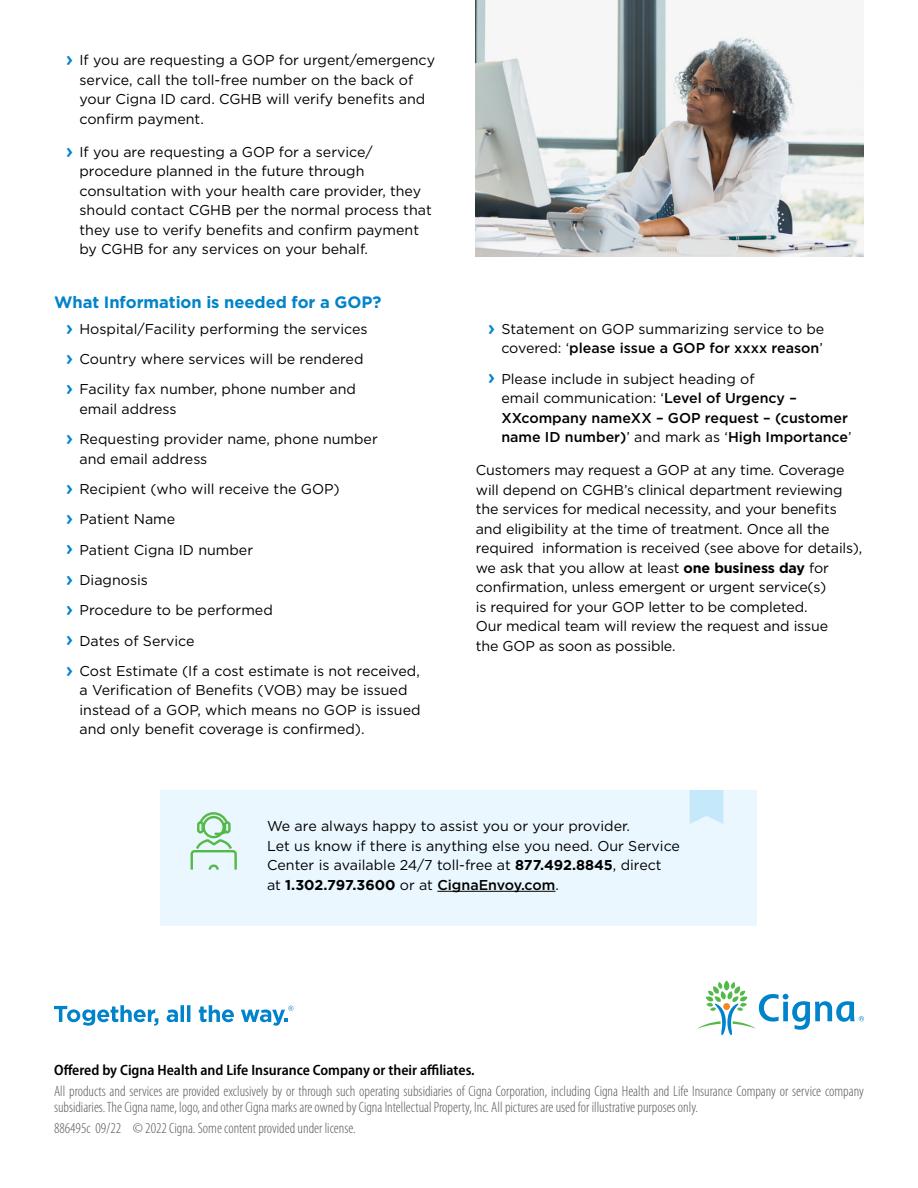
<style>
.page{position:relative;width:918px;height:1188px;background:#fff}
.page>*{position:absolute;margin:0;border:0;box-sizing:border-box;transform-origin:0 0}
.t1{font:700 16.5px "Gotham";color:#0083ca}
.t2{font:300 condensed 15px/16.5px "Myriad Pro";color:#58595b}
.t3{font:600 semi-condensed 15px "Myriad Pro";color:#000}
.t4{font:14.25px/19.5px "Gotham";color:#000}
.t5{font:500 14.25px/19.5px "Gotham";color:#000}
.s1{font-weight:500;font-size:21px;color:#0083ca}
.s2{font-weight:500}
.s3{font-size:21px;color:#0083ca}
.s4{font-weight:400}
.s5{font-weight:700}
</style>
<div class="page">
<img style="left:476px;top:0;width:388px;height:256px">
<div style="left:161px;top:790px;width:596px;height:135px;background:#eaf7fe"></div>
<hr style="left:437px;top:891px;width:118px;height:1px;background:#000">
<svg style="left:190px;top:812px;width:47px;height:58px"></svg>
<svg style="left:690px;top:790px;width:33px;height:34px"></svg>
<svg style="left:54px;top:1005px;width:104px;height:21px"></svg>
<svg style="left:167px;top:1005px;width:23px;height:17px"></svg>
<svg style="left:199px;top:1005px;width:35px;height:17px"></svg>
<svg style="left:241px;top:1006px;width:52px;height:20px"></svg>
<svg style="left:698px;top:981px;width:166px;height:54px"></svg>
<p class="t4" style="left:80px;top:50px;width:357px;text-indent:-14px"><span class="s1">›</span> If you are requesting a GOP for urgent/emergency service, call the toll-free number on the back of your Cigna ID card. CGHB will verify benefits and confirm payment.</p>
<p class="t4" style="left:80px;top:142px;width:354px;text-indent:-14px"><span class="s1">›</span> If you are requesting a GOP for a service/ procedure planned in the future through consultation with your health care provider, they should contact CGHB per the normal process that they use to verify benefits and confirm payment by CGHB for any services on your behalf.</p>
<p class="t1" style="left:54px;top:291px;width:329px">What Information is needed for a GOP?</p>
<p class="t4" style="left:66px;top:313px;width:303px;line-height:30.3px"><span class="s1">›</span> Hospital/Facility performing the services <span class="s1">›</span> Country where services will be rendered <span class="s1">›</span> Facility fax number, phone number and</p>
<p class="t4" style="left:66px;top:394px;width:313px;line-height:30.3px;text-indent:14px">email address<br><span class="s1">›</span> Requesting provider name, phone number</p>
<p class="t4" style="left:66px;top:443px;width:355px;line-height:30.3px;text-indent:14px">and email address<br><span class="s1">›</span> Recipient (who will receive the GOP)<br><span class="s1">›</span> Patient Name<br><span class="s1">›</span> Patient Cigna ID number<br><span class="s1">›</span> Diagnosis<br><span class="s1">›</span> Procedure to be performed<br><span class="s1">›</span> Dates of Service<br><span class="s1">›</span> Cost Estimate (If a cost estimate is not received,</p>
<p class="t4" style="left:80px;top:680px;width:343px">a Verification of Benefits (VOB) may be issued instead of a GOP, which means no GOP is issued and only benefit coverage is confirmed).</p>
<p class="t4" style="left:488px;top:319px;width:338px;text-align:right"><span class="s1">›</span> Statement on GOP summarizing service to be covered: ‘<span class="s2">please issue a GOP for xxxx reason</span>’</p>
<p class="t5" style="left:501px;top:369px;width:352px;text-indent:-14px"><span class="s3">›</span> <span class="s4">Please include in subject heading of<br>email communication: ‘</span>Level of Urgency – XXcompany nameXX – GOP request – (customer name ID number)<span class="s4">’ and mark as ‘</span>High Importance<span class="s4">’</span></p>
<p class="t4" style="left:476px;top:460px;width:388px">Customers may request a GOP at any time. Coverage will depend on CGHB’s clinical department reviewing the services for medical necessity, and your benefits and eligibility at the time of treatment. Once all the required information is received (see above for details), we ask that you allow at least <span class="s5">one business day</span> for confirmation, unless emergent or urgent service(s)<br>is required for your GOP letter to be completed.<br>Our medical team will review the request and issue<br>the GOP as soon as possible.</p>
<p class="t4" style="left:267px;top:816px;width:414px">We are always happy to assist you or your provider.<br>Let us know if there is anything else you need. Our Service Center is available 24/7 toll-free at <span class="s5">877.492.8845</span>, direct<br>at <span class="s5">1.302.797.3600</span> or at <span class="s2">CignaEnvoy.com</span>.</p>
<p class="t3" style="left:54px;top:1062px;width:422px">Offered by Cigna Health and Life Insurance Company or their affiliates.</p>
<p class="t2" style="left:54px;top:1083px;width:811px">All products and services are provided exclusively by or through such operating subsidiaries of Cigna Corporation, including Cigna Health and Life Insurance Company or service company subsidiaries. The Cigna name, logo, and other Cigna marks are owned by Cigna Intellectual Property, Inc. All pictures are used for illustrative purposes only.</p>
<p class="t2" style="left:54px;top:1120px;width:303px">886495c 09/22 © 2022 Cigna. Some content provided under license.</p>
</div>
